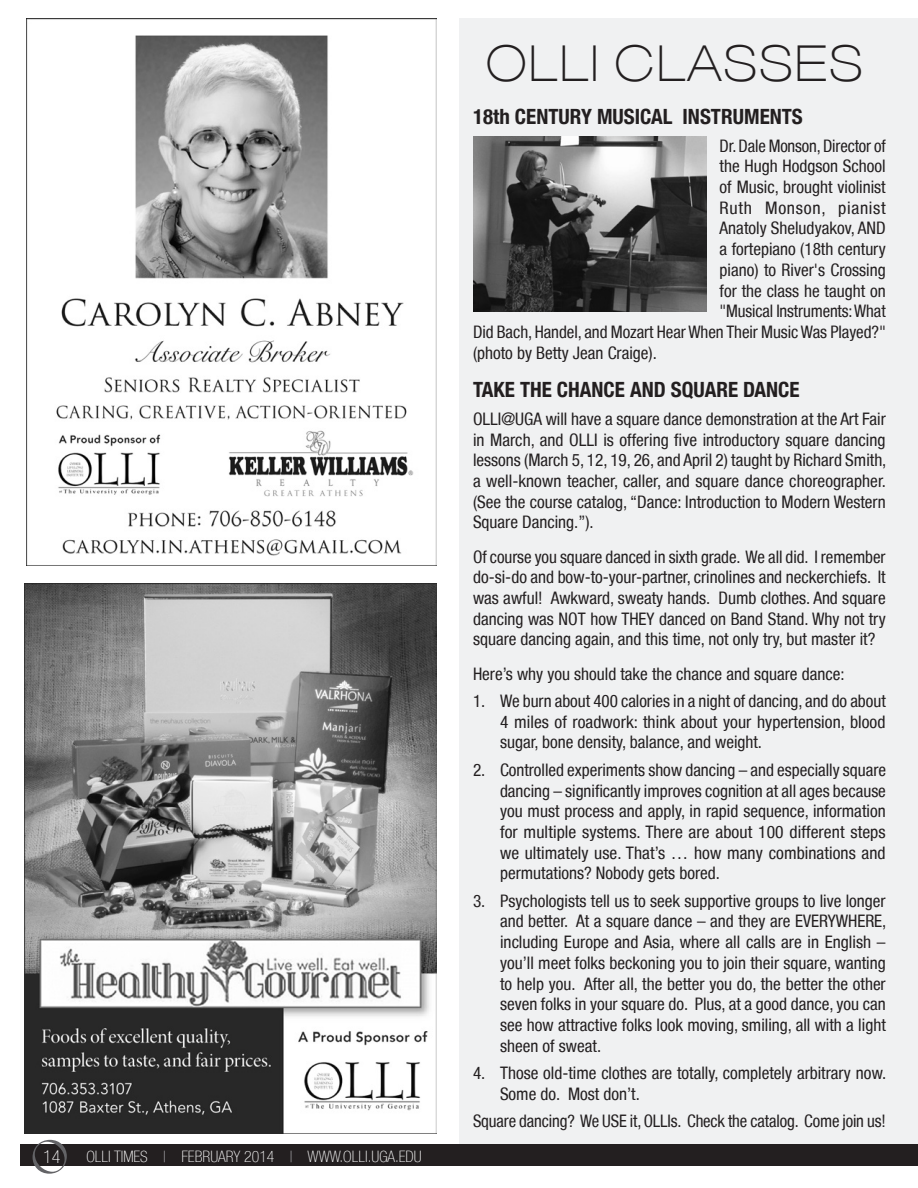
<style>
.page{position:relative;width:918px;height:1188px;background:#fff}
.page>*{position:absolute;margin:0;border:0;box-sizing:border-box;transform-origin:0 0}
.Heading{font:100 expanded 49.5px "Helvetica Neue LT";letter-spacing:.05em;color:#231f20}
.t1{font:700 condensed 21px "Helvetica Neue LT";color:#231f20}
.t2{font:100 condensed 18px "Helvetica Neue LT";color:#fff}
.t3{font:condensed 17.25px/20.7px "Helvetica Neue LT";color:#231f20;text-align:justify}
.t4{font:condensed 17.25px "Helvetica Neue LT";letter-spacing:.04em;color:#231f20}
.t5{font:100 condensed 15.75px "Helvetica Neue LT";color:#fff}
.s1{color:#b2b3b7}
</style>
<div class="page">
<div style="left:459px;top:19px;width:459px;height:1138px;background:#f0f1f2"></div>
<hr style="left:917px;top:564px;width:1px;height:586px;background:#231f20">
<img style="left:24px;top:584px;width:413px;height:550px">
<img style="left:26px;top:19px;width:411px;height:547px">
<img style="left:473px;top:136px;width:234px;height:176px">
<div style="left:20px;top:1145px;width:898px;height:21px;background:#231f20"></div>
<svg style="left:33px;top:1140px;width:34px;height:34px"></svg>
<p class="t2" style="left:43px;top:1146px;width:19px">14</p>
<p class="t5" style="left:86px;top:1147px;width:337px">OLLI TIMES <span class="s1">|</span> FEBRUARY 2014 <span class="s1">|</span> WWW.OLLI.UGA.EDU</p>
<p class="Heading" style="left:486px;top:34px;width:378px">OLLI CLASSES</p>
<p class="t1" style="left:473px;top:104px;width:331px">18th CENTURY MUSICAL INSTRUMENTS</p>
<p class="t3" style="left:720px;top:135px;width:168px">Dr. Dale Monson, Director of</p>
<p class="t3" style="left:720px;top:156px;width:168px">the Hugh Hodgson School</p>
<p class="t3" style="left:720px;top:177px;width:168px">of Music, brought violinist</p>
<p class="t4" style="left:720px;top:198px;width:168px">Ruth Monson, pianist</p>
<p class="t3" style="left:720px;top:218px;width:168px">Anatoly Sheludyakov, AND</p>
<p class="t3" style="left:720px;top:239px;width:168px">a fortepiano (18th century</p>
<p class="t3" style="left:720px;top:259px;width:168px">piano) to River's Crossing</p>
<p class="t3" style="left:720px;top:280px;width:168px">for the class he taught on</p>
<p class="t3" style="left:720px;top:301px;width:168px">"Musical Instruments: What</p>
<p class="t3" style="left:473px;top:321px;width:414px">Did Bach, Handel, and Mozart Hear When Their Music Was Played?"</p>
<p class="t3" style="left:473px;top:342px;width:185px">(photo by Betty Jean Craige).</p>
<p class="t1" style="left:473px;top:377px;width:328px">TAKE THE CHANCE AND SQUARE DANCE</p>
<p class="t3" style="left:473px;top:408px;width:415px">OLLI@UGA will have a square dance demonstration at the Art Fair in March, and OLLI is offering five introductory square dancing lessons (March 5, 12, 19, 26, and April 2) taught by Richard Smith, a well-known teacher, caller, and square dance choreographer. (See the course catalog, “Dance: Introduction to Modern Western Square Dancing.”).</p>
<p class="t3" style="left:473px;top:546px;width:414px">Of course you square danced in sixth grade. We all did. I remember do-si-do and bow-to-your-partner, crinolines and neckerchiefs. It was awful! Awkward, sweaty hands. Dumb clothes. And square dancing was NOT how THEY danced on Band Stand. Why not try square dancing again, and this time, not only try, but master it?</p>
<p class="t3" style="left:473px;top:663px;width:373px">Here’s why you should take the chance and square dance:</p>
<p class="t3" style="left:500px;top:690px;width:387px;text-indent:-27px">1. We burn about 400 calories in a night of dancing, and do about 4 miles of roadwork: think about your hypertension, blood sugar, bone density, balance, and weight.</p>
<p class="t3" style="left:500px;top:759px;width:387px;text-indent:-27px">2. Controlled experiments show dancing – and especially square dancing – significantly improves cognition at all ages because you must process and apply, in rapid sequence, information for multiple systems. There are about 100 different steps we ultimately use. That’s … how many combinations and permutations? Nobody gets bored.</p>
<p class="t3" style="left:500px;top:890px;width:388px;text-indent:-27px">3. Psychologists tell us to seek supportive groups to live longer and better. At a square dance – and they are EVERYWHERE, including Europe and Asia, where all calls are in English – you’ll meet folks beckoning you to join their square, wanting to help you. After all, the better you do, the better the other seven folks in your square do. Plus, at a good dance, you can see how attractive folks look moving, smiling, all with a light sheen of sweat.</p>
<p class="t3" style="left:500px;top:1063px;width:388px;text-indent:-27px">4. Those old-time clothes are totally, completely arbitrary now.<br>Some do. Most don’t.</p>
<p class="t3" style="left:473px;top:1111px;width:414px">Square dancing? We USE it, OLLIs. Check the catalog. Come join us!</p>
</div>
